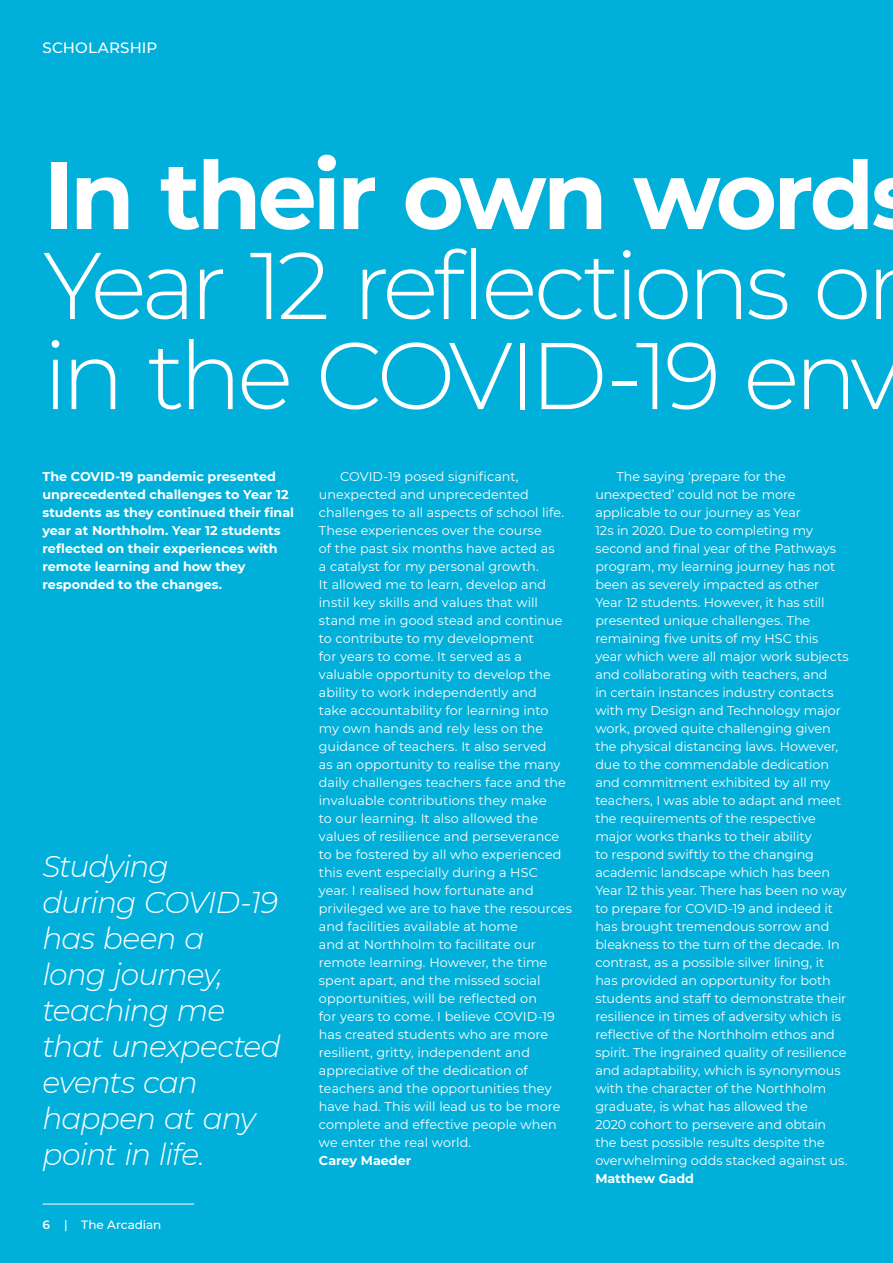
<style>
.page{position:relative;width:893px;height:1263px;background:#00b0da}
.page>*{position:absolute;margin:0;border:0;box-sizing:border-box;transform-origin:0 0}
.t1{font:300 94.5px/90px "Montserrat";letter-spacing:-.055em;color:#fff}
.t2{font:700 94.5px "Montserrat";letter-spacing:-.04em;color:#fff}
.t3{font:italic 300 30px/36px "Montserrat";letter-spacing:-.03em;color:#fff}
.t4{font:500 15px "Montserrat";letter-spacing:.01em;color:#fff}
.t5{font:12.75px/18px "Montserrat";letter-spacing:-.005em;color:#fff}
.t6{font:700 12.75px/18px "Montserrat";color:#fff}
.t7{font:500 12px "Montserrat";color:#fff}
.s1{font-weight:600}
</style>
<div class="page">
<hr style="left:43px;top:1204px;width:151px;height:1px;background:#fff">
<p class="t4" style="left:43px;top:37px;width:116px">SCHOLARSHIP</p>
<h1 class="t2" style="left:43px;top:127px;width:833px">In their own word</h1>
<h1 class="t1" style="left:43px;top:237px;width:858px">Year 12 reflections o in the COVID-19 env</h1>
<p class="t6" style="left:43px;top:467px;width:253px">The COVID-19 pandemic presented unprecedented challenges to Year 12 students as they continued their final year at Northholm. Year 12 students reflected on their experiences with remote learning and how they responded to the changes.</p>
<p class="t5" style="left:319px;top:467px;width:255px;text-indent:21px">COVID-19 posed significant, unexpected and unprecedented challenges to all aspects of school life.<br>These experiences over the course<br>of the past six months have acted as<br>a catalyst for my personal growth.<br>It allowed me to learn, develop and instil key skills and values that will stand me in good stead and continue to contribute to my development<br>for years to come. It served as a valuable opportunity to develop the ability to work independently and<br>take accountability for learning into<br>my own hands and rely less on the guidance of teachers. It also served<br>as an opportunity to realise the many daily challenges teachers face and the invaluable contributions they make<br>to our learning. It also allowed the values of resilience and perseverance to be fostered by all who experienced this event especially during a HSC<br>year. I realised how fortunate and privileged we are to have the resources and facilities available at home<br>and at Northholm to facilitate our remote learning. However, the time spent apart, and the missed social opportunities, will be reflected on<br>for years to come. I believe COVID-19 has created students who are more resilient, gritty, independent and appreciative of the dedication of teachers and the opportunities they have had. This will lead us to be more complete and effective people when we enter the real world.</p>
<p class="t6" style="left:319px;top:1151px;width:94px">Carey Maeder</p>
<h2 class="t3" style="left:43px;top:847px;width:240px">Studying<br>during COVID-19 has been a<br>long journey, teaching me that unexpected events can happen at any point in life.</h2>
<p class="t7" style="left:43px;top:1216px;width:120px"><span class="s1">6</span> | The Arcadian</p>
<p class="t5" style="left:595px;top:467px;width:255px;text-indent:21px">The saying ‘prepare for the unexpected’ could not be more applicable to our journey as Year<br>12s in 2020. Due to completing my second and final year of the Pathways program, my learning journey has not been as severely impacted as other Year 12 students. However, it has still presented unique challenges. The remaining five units of my HSC this<br>year which were all major work subjects and collaborating with teachers, and<br>in certain instances industry contacts with my Design and Technology major work, proved quite challenging given the physical distancing laws. However, due to the commendable dedication and commitment exhibited by all my teachers, I was able to adapt and meet the requirements of the respective major works thanks to their ability<br>to respond swiftly to the changing academic landscape which has been Year 12 this year. There has been no way to prepare for COVID-19 and indeed it has brought tremendous sorrow and bleakness to the turn of the decade. In contrast, as a possible silver lining, it has provided an opportunity for both students and staff to demonstrate their resilience in times of adversity which is reflective of the Northholm ethos and spirit. The ingrained quality of resilience and adaptability, which is synonymous with the character of the Northholm graduate, is what has allowed the<br>2020 cohort to persevere and obtain the best possible results despite the overwhelming odds stacked against us.</p>
<p class="t6" style="left:595px;top:1169px;width:100px">Matthew Gadd</p>
</div>
